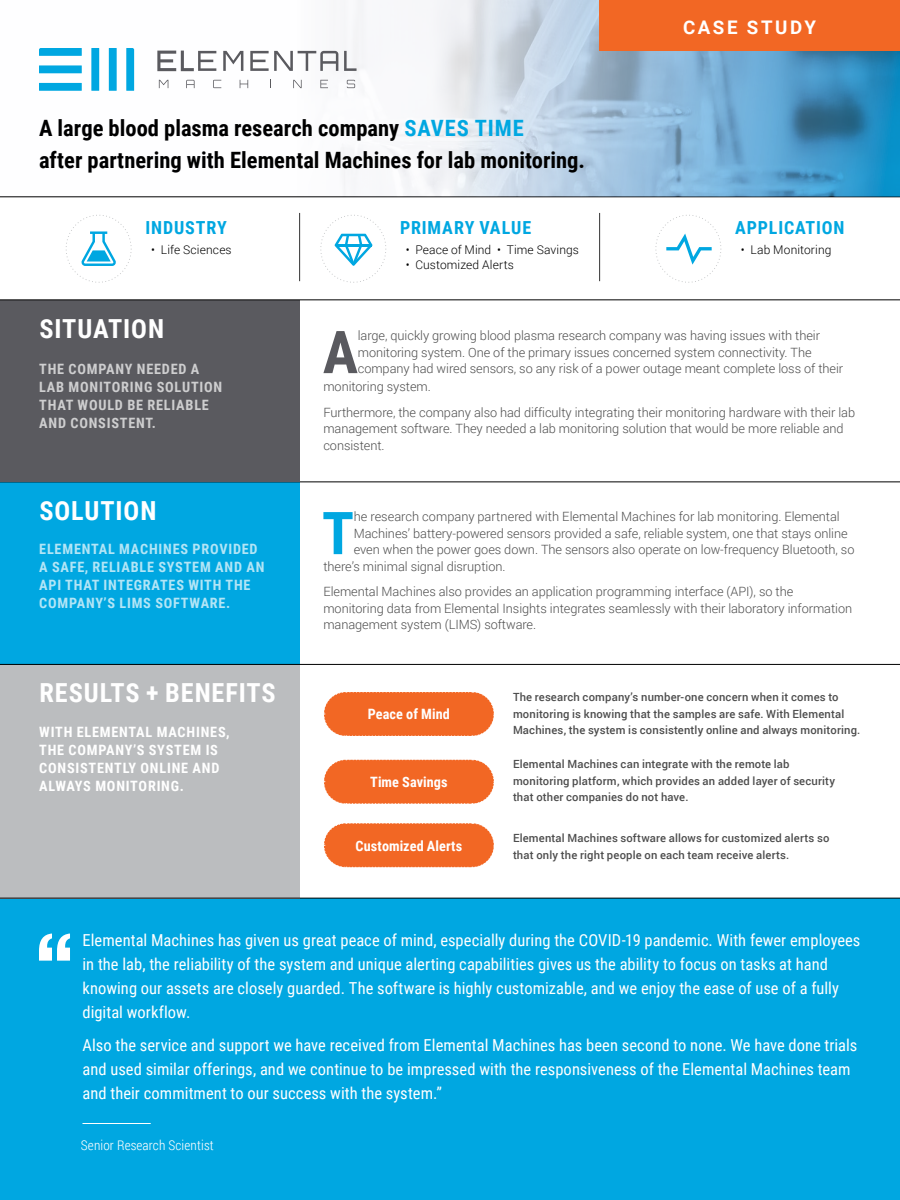
<style>
.page{position:relative;width:900px;height:1200px;background:#fff}
.page>*{position:absolute;margin:0;border:0;box-sizing:border-box;transform-origin:0 0}
.t1{font:700 59.1px "Roboto Condensed";color:#00a7e1}
.t2{font:700 59.1px "Roboto Condensed";color:#5a5a5f}
.t3{font:700 26.25px "Roboto Condensed";letter-spacing:.035em;color:#fff}
.t4{font:700 22.5px/32.1px "Roboto Condensed";color:#000}
.t5{font:700 18.75px "Roboto";letter-spacing:.14em;color:#fff}
.t6{font:700 18px "Roboto Condensed";letter-spacing:.045em;color:#00a7e1}
.t7{font:16.5px/24px "Roboto Condensed";color:#fff}
.t8{font:700 14.25px/18px "Roboto Condensed";letter-spacing:.055em;color:#b3e5f6}
.t9{font:700 14.25px/18px "Roboto Condensed";letter-spacing:.055em;color:#fff}
.t10{font:700 14.25px/18px "Roboto Condensed";letter-spacing:.055em;color:#cececf}
.t11{font:700 14.25px "Roboto Condensed";letter-spacing:.005em;color:#fff}
.t12{font:700 14.25px "Roboto Condensed";letter-spacing:.01em;color:#fff}
.t13{font:300 13.5px "Roboto Condensed";letter-spacing:.01em;color:#fff}
.t14{font:300 12.75px/16.5px "Roboto";letter-spacing:-.005em;color:#4d4d4d}
.t15{font:300 12px "Roboto";letter-spacing:.01em;color:#000}
.t16{font:500 11.25px/16.5px "Roboto";letter-spacing:.015em;color:#4d4d4d}
.s1{color:#00a7e1}
</style>
<div class="page">
<div style="left:0;top:898px;width:900px;height:302px;background:#00a7e1"></div>
<hr style="left:82px;top:1123px;width:69px;height:1px;background:#fff">
<svg style="left:39px;top:934px;width:31px;height:27px"></svg>
<div style="left:0;top:664px;width:299px;height:234px;background:#bbbdbf"></div>
<hr style="left:0;top:898px;width:900px;height:1px;background:#000">
<svg style="left:324px;top:823px;width:170px;height:45px;background:#f37336"></svg>
<svg style="left:324px;top:759px;width:170px;height:45px;background:#f37336"></svg>
<svg style="left:324px;top:692px;width:170px;height:44px;background:#f27032"></svg>
<div style="left:0;top:482px;width:299px;height:182px;background:#00a7e1"></div>
<hr style="left:0;top:664px;width:900px;height:1px;background:#000">
<hr style="left:0;top:482px;width:900px;height:1px;background:#000">
<div style="left:0;top:300px;width:299px;height:182px;background:#5a5a5f"></div>
<hr style="left:0;top:299px;width:900px;height:1px;background:#000">
<svg style="left:655px;top:215px;width:66px;height:68px"></svg>
<hr style="left:599px;top:213px;width:1px;height:68px;background:#333">
<svg style="left:320px;top:215px;width:66px;height:68px"></svg>
<hr style="left:299px;top:213px;width:1px;height:68px;background:#333">
<svg style="left:66px;top:215px;width:66px;height:68px"></svg>
<hr style="left:0;top:196px;width:900px;height:1px;background:#000">
<svg style="left:39px;top:0;width:861px;height:196px"></svg>
<div style="left:599px;top:0;width:301px;height:51px;background:#f26724"></div>
<svg style="left:39px;top:48px;width:43px;height:8px"></svg>
<div style="left:39px;top:65px;width:43px;height:8px;background:#00a7e1"></div>
<div style="left:39px;top:83px;width:43px;height:8px;background:#00a7e1"></div>
<svg style="left:126px;top:48px;width:8px;height:43px"></svg>
<div style="left:109px;top:48px;width:8px;height:43px;background:#00a7e1"></div>
<div style="left:91px;top:48px;width:8px;height:43px;background:#00a7e1"></div>
<svg style="left:159px;top:80px;width:9px;height:8px"></svg>
<svg style="left:186px;top:80px;width:9px;height:8px"></svg>
<svg style="left:213px;top:80px;width:8px;height:8px"></svg>
<svg style="left:240px;top:80px;width:8px;height:8px"></svg>
<svg style="left:293px;top:80px;width:9px;height:8px"></svg>
<svg style="left:320px;top:80px;width:8px;height:8px"></svg>
<svg style="left:347px;top:80px;width:8px;height:8px"></svg>
<svg style="left:223px;top:51px;width:20px;height:20px"></svg>
<svg style="left:250px;top:51px;width:88px;height:20px"></svg>
<svg style="left:344px;top:51px;width:13px;height:20px"></svg>
<svg style="left:157px;top:51px;width:59px;height:20px"></svg>
<h3 class="t4" style="left:39px;top:111px;width:548px">A large blood plasma research company <span class="s1">SAVES TIME<br></span>after partnering with Elemental Machines for lab monitoring.</h3>
<h3 class="t6" style="left:145px;top:215px;width:83px">INDUSTRY</h3>
<p class="t15" style="left:151px;top:241px;width:82px">• Life Sciences</p>
<h3 class="t6" style="left:400px;top:215px;width:133px">PRIMARY VALUE</h3>
<p class="t15" style="left:406px;top:241px;width:175px">• Peace of Mind • Time Savings</p>
<p class="t15" style="left:406px;top:256px;width:110px">• Customized Alerts</p>
<h3 class="t5" style="left:683px;top:14px;width:134px">CASE STUDY</h3>
<h3 class="t6" style="left:735px;top:215px;width:111px">APPLICATION</h3>
<p class="t15" style="left:741px;top:241px;width:92px">• Lab Monitoring</p>
<h2 class="t3" style="left:39px;top:310px;width:126px">SITUATION</h2>
<p class="t10" style="left:39px;top:359px;width:185px">THE COMPANY NEEDED A<br>LAB MONITORING SOLUTION<br>THAT WOULD BE RELIABLE<br>AND CONSISTENT.</p>
<h2 class="t3" style="left:39px;top:492px;width:118px">SOLUTION</h2>
<p class="t8" style="left:39px;top:540px;width:227px">ELEMENTAL MACHINES PROVIDED<br>A SAFE, RELIABLE SYSTEM AND AN<br>API THAT INTEGRATES WITH THE<br>COMPANY’S LIMS SOFTWARE.</p>
<h2 class="t3" style="left:39px;top:675px;width:238px">RESULTS + BENEFITS</h2>
<p class="t9" style="left:39px;top:723px;width:192px">WITH ELEMENTAL MACHINES,<br>THE COMPANY’S SYSTEM IS<br>CONSISTENTLY ONLINE AND<br>ALWAYS MONITORING.</p>
<h1 class="t2" style="left:323px;top:311px;width:37px">A</h1>
<p class="t14" style="left:358px;top:327px;width:487px">large, quickly growing blood plasma research company was having issues with their monitoring system. One of the primary issues concerned system connectivity. The company had wired sensors, so any risk of a power outage meant complete loss of their</p>
<p class="t14" style="left:323px;top:373px;width:533px;line-height:25.5px">monitoring system.<br>Furthermore, the company also had difficulty integrating their monitoring hardware with their lab</p>
<p class="t14" style="left:323px;top:420px;width:522px">management software. They needed a lab monitoring solution that would be more reliable and consistent.</p>
<h1 class="t1" style="left:322px;top:492px;width:34px">T</h1>
<p class="t14" style="left:354px;top:508px;width:488px">he research company partnered with Elemental Machines for lab monitoring. Elemental</p>
<p class="t14" style="left:354px;top:524px;width:495px">Machines’ battery-powered sensors provided a safe, reliable system, one that stays online</p>
<p class="t14" style="left:354px;top:541px;width:502px">even when the power goes down. The sensors also operate on low-frequency Bluetooth, so</p>
<p class="t14" style="left:323px;top:557px;width:184px">there’s minimal signal disruption.</p>
<p class="t14" style="left:323px;top:583px;width:530px">Elemental Machines also provides an application programming interface (API), so the monitoring data from Elemental Insights integrates seamlessly with their laboratory information management system (LIMS) software.</p>
<p class="t11" style="left:368px;top:704px;width:84px">Peace of Mind</p>
<p class="t11" style="left:370px;top:772px;width:79px">Time Savings</p>
<p class="t12" style="left:356px;top:836px;width:108px">Customized Alerts</p>
<p class="t16" style="left:513px;top:688px;width:349px">The research company’s number-one concern when it comes to monitoring is knowing that the samples are safe. With Elemental<br>Machines, the system is consistently online and always monitoring.</p>
<p class="t16" style="left:513px;top:756px;width:324px">Elemental Machines can integrate with the remote lab monitoring platform, which provides an added layer of security that other companies do not have.</p>
<p class="t16" style="left:513px;top:829px;width:318px">Elemental Machines software allows for customized alerts so that only the right people on each team receive alerts.</p>
<p class="t7" style="left:82px;top:927px;width:780px">Elemental Machines has given us great peace of mind, especially during the COVID-19 pandemic. With fewer employees in the lab, the reliability of the system and unique alerting capabilities gives us the ability to focus on tasks at hand knowing our assets are closely guarded. The software is highly customizable, and we enjoy the ease of use of a fully digital workflow.</p>
<p class="t7" style="left:82px;top:1032px;width:776px">Also the service and support we have received from Elemental Machines has been second to none. We have done trials and used similar offerings, and we continue to be impressed with the responsiveness of the Elemental Machines team and their commitment to our success with the system.”</p>
<p class="t13" style="left:81px;top:1135px;width:134px">Senior Research Scientist</p>
</div>
